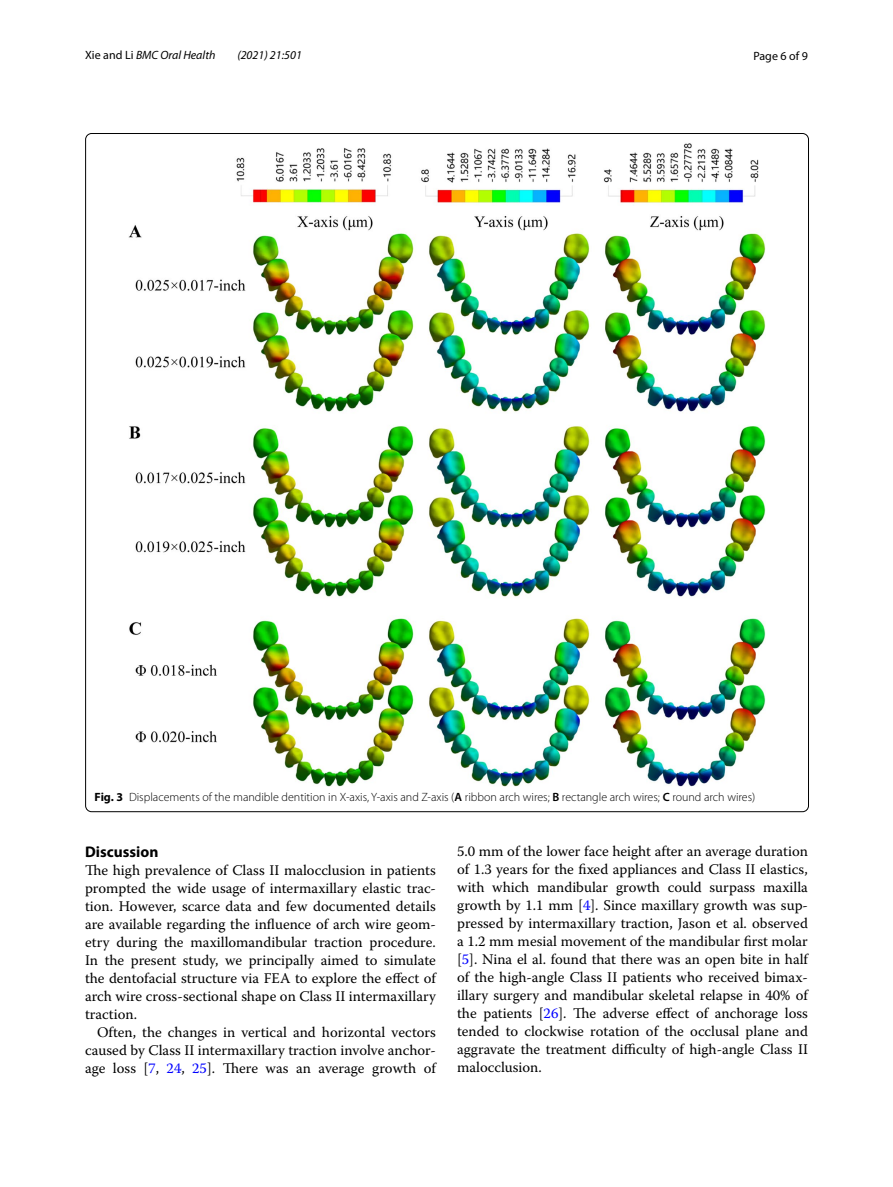
<style>
.page{position:relative;width:893px;height:1187px;background:#fff}
.page>*{position:absolute;margin:0;border:0;box-sizing:border-box;transform-origin:0 0}
.t1{font:700 15.45px "Myriad Pro";color:#000}
.t2{font:14.7px/18px "Warnock Pro";color:#000;text-align:justify}
.t3{font:300 12px "Myriad Pro";color:#000}
.t4{font:italic 12px "Myriad Pro";color:#000}
.t5{font:12px "Myriad Pro";color:#000}
.s1{font-style:normal}
.s2{font-weight:700}
.s3{font-weight:600}
.s4{color:#00f}
</style>
<div class="page">
<img style="left:128px;top:143px;width:638px;height:643px">
<p class="t4" style="left:85px;top:48px;width:132px"><span class="s1">Xie and Li</span> BMC Oral Health</p>
<p class="t4" style="left:237px;top:48px;width:66px">(2021) 21:501</p>
<p class="t5" style="left:753px;top:48px;width:56px">Page 6 of 9</p>
<p class="t3" style="left:95px;top:790px;width:662px"><span class="s2">Fig. 3</span> Displacements of the mandible dentition in X-axis, Y-axis and Z-axis (<span class="s3">A</span> ribbon arch wires; <span class="s3">B</span> rectangle arch wires; <span class="s3">C</span> round arch wires)</p>
<p class="t1" style="left:85px;top:841px;width:75px">Discussion</p>
<p class="t2" style="left:85px;top:860px;width:352px">The high prevalence of Class II malocclusion in patients prompted the wide usage of intermaxillary elastic trac&shy;tion. However, scarce data and few documented details are available regarding the influence of arch wire geom&shy;etry during the maxillomandibular traction procedure.<br>In the present study, we principally aimed to simulate the dentofacial structure via FEA to explore the effect of arch wire cross-sectional shape on Class II intermaxillary traction.</p>
<p class="t2" style="left:85px;top:1022px;width:352px;text-indent:12px">Often, the changes in vertical and horizontal vectors caused by Class II intermaxillary traction involve anchor&shy;age loss [<span class="s4">7</span>, <span class="s4">24</span>, <span class="s4">25</span>]. There was an average growth of</p>
<p class="t2" style="left:457px;top:841px;width:352px">5.0 mm of the lower face height after an average duration of 1.3 years for the fixed appliances and Class II elastics, with which mandibular growth could surpass maxilla growth by 1.1 mm [<span class="s4">4</span>]. Since maxillary growth was sup&shy;pressed by intermaxillary traction, Jason et al. observed a 1.2 mm mesial movement of the mandibular first molar [<span class="s4">5</span>]. Nina el al. found that there was an open bite in half of the high-angle Class II patients who received bimax&shy;illary surgery and mandibular skeletal relapse in 40% of the patients [<span class="s4">26</span>]. The adverse effect of anchorage loss tended to clockwise rotation of the occlusal plane and aggravate the treatment difficulty of high-angle Class II malocclusion.</p>
</div>
